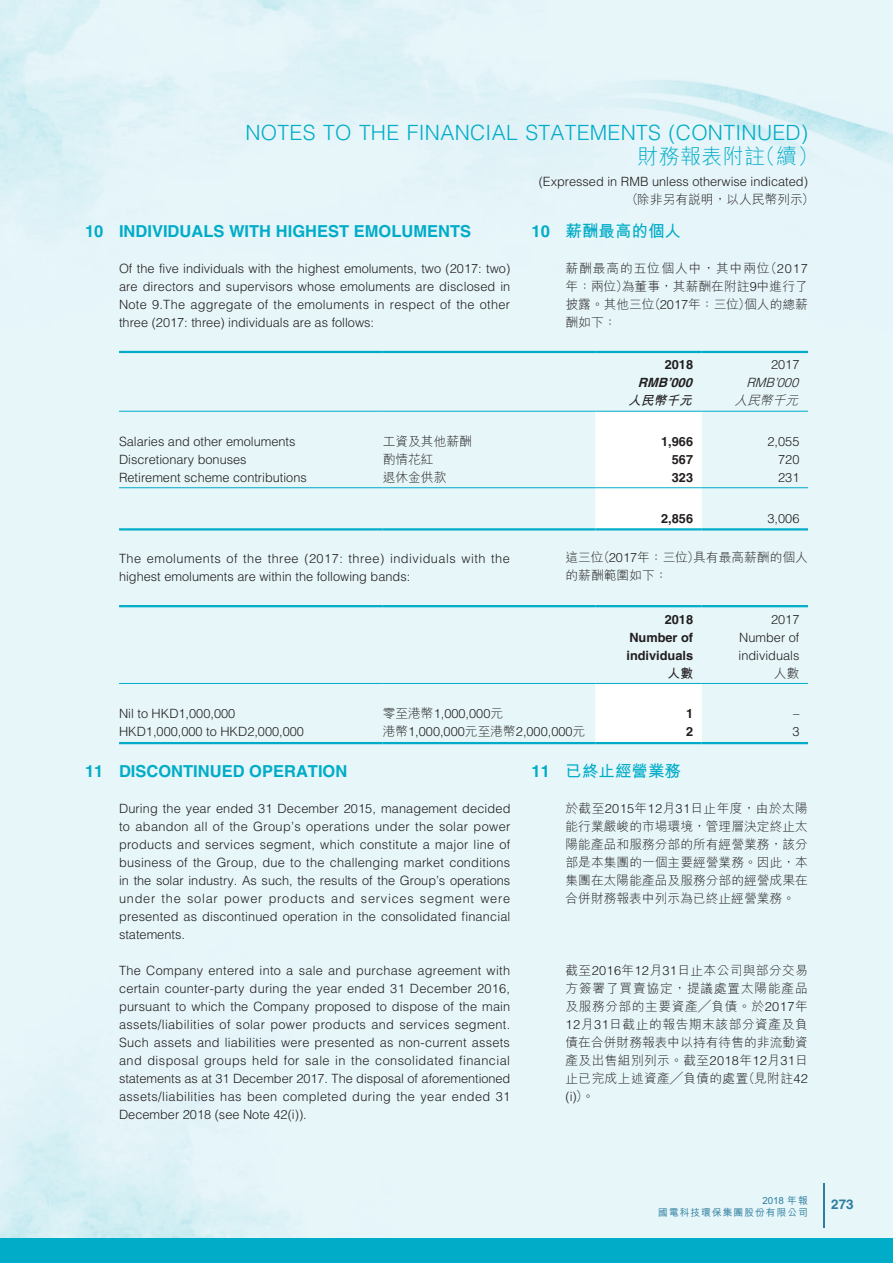
<style>
.page{position:relative;width:893px;height:1263px;background:#e6f6f9}
.page>*{position:absolute;margin:0;border:0;box-sizing:border-box;transform-origin:0 0}
.t1{font:300 21px "Helvetica LT Std";letter-spacing:.015em;color:#00acc8}
.t2{font:300 21px "M Hei HK";letter-spacing:.015em;color:#00acc8}
.t3{font:700 16.5px "Helvetica LT Std";color:#00acc8}
.t4{font:700 16.5px "M Hei HK";color:#00acc8}
.t5{font:700 13.5px "Helvetica LT Std";color:#2d7da0}
.t6{font:300 12.75px/18px "Helvetica LT Std";color:#231f20;text-align:justify}
.t7{font:300 12.75px/18px "M Hei HK";color:#231f20;text-align:justify}
.t8{font:300 12.75px/18px "Helvetica LT Std";letter-spacing:.04em;color:#231f20}
.t9{font:700 12.75px/18px "Helvetica LT Std";color:#231f20}
.t10{font:italic 700 12.75px "Helvetica LT Std";color:#231f20}
.t11{font:italic 300 12.75px "Helvetica LT Std";color:#231f20}
.t12{font:italic 700 12.75px "M Hei HK";color:#231f20}
.t13{font:italic 300 12.75px "M Hei HK";color:#231f20}
.t14{font:700 12.75px "M Hei HK";color:#231f20}
.t15{font:500 9.75px/12px "M Hei HK";letter-spacing:.105em;color:#2d7da0;text-align:right}
.s1{font-family:"Helvetica LT Std"}
.s2{font-family:"M Hei HK"}
</style>
<div class="page">
<div style="left:0;top:1238px;width:893px;height:25px;background:#00acc8"></div>
<hr style="left:824px;top:1183px;width:1px;height:44px;background:#2d7da0">
<div style="left:595px;top:412px;width:107px;height:116px;background:#fff"></div>
<hr style="left:119px;top:351px;width:264px;height:2px;background:#00acc8">
<hr style="left:383px;top:351px;width:212px;height:2px;background:#00acc8">
<hr style="left:595px;top:351px;width:107px;height:2px;background:#00acc8">
<hr style="left:702px;top:351px;width:106px;height:2px;background:#00acc8">
<hr style="left:119px;top:411px;width:264px;height:1px;background:#00acc8">
<hr style="left:383px;top:411px;width:212px;height:1px;background:#00acc8">
<hr style="left:595px;top:411px;width:107px;height:1px;background:#00acc8">
<hr style="left:702px;top:411px;width:106px;height:1px;background:#00acc8">
<hr style="left:119px;top:487px;width:264px;height:1px;background:#00acc8">
<hr style="left:383px;top:487px;width:212px;height:1px;background:#00acc8">
<hr style="left:595px;top:487px;width:107px;height:1px;background:#00acc8">
<hr style="left:702px;top:487px;width:106px;height:1px;background:#00acc8">
<hr style="left:119px;top:528px;width:264px;height:2px;background:#00acc8">
<hr style="left:383px;top:528px;width:212px;height:2px;background:#00acc8">
<hr style="left:595px;top:528px;width:107px;height:2px;background:#00acc8">
<hr style="left:702px;top:528px;width:106px;height:2px;background:#00acc8">
<div style="left:595px;top:684px;width:107px;height:58px;background:#fff"></div>
<hr style="left:119px;top:605px;width:264px;height:2px;background:#00acc8">
<hr style="left:383px;top:605px;width:212px;height:2px;background:#00acc8">
<hr style="left:595px;top:605px;width:107px;height:2px;background:#00acc8">
<hr style="left:702px;top:605px;width:106px;height:2px;background:#00acc8">
<hr style="left:119px;top:683px;width:264px;height:1px;background:#00acc8">
<hr style="left:383px;top:683px;width:212px;height:1px;background:#00acc8">
<hr style="left:595px;top:683px;width:107px;height:1px;background:#00acc8">
<hr style="left:702px;top:683px;width:106px;height:1px;background:#00acc8">
<hr style="left:119px;top:742px;width:264px;height:2px;background:#00acc8">
<hr style="left:383px;top:742px;width:212px;height:2px;background:#00acc8">
<hr style="left:595px;top:742px;width:107px;height:2px;background:#00acc8">
<hr style="left:702px;top:742px;width:106px;height:2px;background:#00acc8">
<h1 class="t1" style="left:245px;top:119px;width:564px">NOTES TO THE FINANCIAL STATEMENTS (CONTINUED)</h1>
<h1 class="t2" style="left:638px;top:145px;width:182px">財務報表附註（續）</h1>
<p class="t3" style="left:85px;top:221px;width:388px">10 INDIVIDUALS WITH HIGHEST EMOLUMENTS</p>
<p class="t6" style="left:119px;top:259px;width:393px">Of the five individuals with the highest emoluments, two (2017: two) are directors and supervisors whose emoluments are disclosed in Note 9.The aggregate of the emoluments in respect of the other three (2017: three) individuals are as follows:</p>
<p class="t6" style="left:539px;top:172px;width:271px">(Expressed in RMB unless otherwise indicated)</p>
<p class="t7" style="left:626px;top:190px;width:190px">（除非另有說明，以人民幣列示）</p>
<p class="t4" style="left:531px;top:219px;width:151px"><span class="s1">10</span> 薪酬最高的個人</p>
<p class="t7" style="left:566px;top:259px;width:244px">薪酬最高的五位個人中，其中兩位（<span class="s1">2017</span>年：兩位）為董事，其薪酬在附註<span class="s1">9</span>中進行了披露。其他三位（<span class="s1">2017</span>年：三位）個人的總薪酬如下：</p>
<p class="t9" style="left:665px;top:356px;width:30px">2018</p>
<p class="t6" style="left:771px;top:356px;width:30px">2017</p>
<p class="t10" style="left:638px;top:375px;width:59px">RMB’000</p>
<p class="t11" style="left:746px;top:375px;width:57px">RMB’000</p>
<p class="t12" style="left:628px;top:391px;width:70px">人民幣千元</p>
<p class="t13" style="left:734px;top:394px;width:69px">人民幣千元</p>
<p class="t6" style="left:119px;top:432px;width:178px">Salaries and other emoluments</p>
<p class="t7" style="left:383px;top:432px;width:91px">工資及其他薪酬</p>
<p class="t9" style="left:661px;top:432px;width:33px">1,966</p>
<p class="t6" style="left:767px;top:432px;width:33px">2,055</p>
<p class="t6" style="left:119px;top:450px;width:129px">Discretionary bonuses</p>
<p class="t7" style="left:383px;top:450px;width:53px">酌情花紅</p>
<p class="t9" style="left:672px;top:450px;width:23px">567</p>
<p class="t6" style="left:778px;top:450px;width:23px">720</p>
<p class="t6" style="left:119px;top:468px;width:189px">Retirement scheme contributions</p>
<p class="t7" style="left:383px;top:468px;width:65px">退休金供款</p>
<p class="t9" style="left:672px;top:468px;width:23px">323</p>
<p class="t6" style="left:778px;top:468px;width:23px">231</p>
<p class="t9" style="left:661px;top:509px;width:33px">2,856</p>
<p class="t6" style="left:767px;top:509px;width:33px">3,006</p>
<p class="t8" style="left:119px;top:550px;width:392px">The emoluments of the three (2017: three) individuals with the highest emoluments are within the following bands:</p>
<p class="t9" style="left:665px;top:610px;width:30px">2018</p>
<p class="t6" style="left:771px;top:610px;width:30px">2017</p>
<p class="t9" style="left:626px;top:628px;width:68px">Number of individuals</p>
<p class="t6" style="left:738px;top:628px;width:62px">Number of individuals</p>
<p class="t14" style="left:668px;top:664px;width:27px">人數</p>
<p class="t7" style="left:774px;top:664px;width:27px">人數</p>
<p class="t6" style="left:119px;top:704px;width:118px">Nil to HKD1,000,000</p>
<p class="t6" style="left:383px;top:704px;width:122px"><span class="s2">零至港幣</span>1,000,000<span class="s2">元</span></p>
<p class="t9" style="left:686px;top:704px;width:9px">1</p>
<p class="t6" style="left:793px;top:704px;width:8px">–</p>
<p class="t6" style="left:119px;top:722px;width:186px">HKD1,000,000 to HKD2,000,000</p>
<p class="t6" style="left:383px;top:722px;width:204px"><span class="s2">港幣</span>1,000,000<span class="s2">元至港幣</span>2,000,000<span class="s2">元</span></p>
<p class="t9" style="left:686px;top:722px;width:9px">2</p>
<p class="t6" style="left:792px;top:722px;width:9px">3</p>
<p class="t3" style="left:85px;top:761px;width:264px">11 DISCONTINUED OPERATION</p>
<p class="t6" style="left:119px;top:799px;width:393px">During the year ended 31 December 2015, management decided to abandon all of the Group’s operations under the solar power products and services segment, which constitute a major line of business of the Group, due to the challenging market conditions in the solar industry. As such, the results of the Group’s operations under the solar power products and services segment were presented as discontinued operation in the consolidated financial statements.</p>
<p class="t6" style="left:119px;top:961px;width:393px">The Company entered into a sale and purchase agreement with certain counter-party during the year ended 31 December 2016, pursuant to which the Company proposed to dispose of the main assets/liabilities of solar power products and services segment.<br>Such assets and liabilities were presented as non-current assets and disposal groups held for sale in the consolidated financial statements as at 31 December 2017. The disposal of aforementioned assets/liabilities has been completed during the year ended 31<br>December 2018 (see Note 42(i)).</p>
<p class="t7" style="left:566px;top:548px;width:244px">這三位（<span class="s1">2017</span>年：三位）具有最高薪酬的個人的薪酬範圍如下：</p>
<p class="t4" style="left:531px;top:759px;width:151px"><span class="s1">11</span> 已終止經營業務</p>
<p class="t7" style="left:566px;top:799px;width:244px">於截至<span class="s1">2015</span>年<span class="s1">12</span>月<span class="s1">31</span>日止年度，由於太陽能行業嚴峻的市場環境，管理層決定終止太陽能產品和服務分部的所有經營業務，該分部是本集團的一個主要經營業務。因此，本集團在太陽能產品及服務分部的經營成果在合併財務報表中列示為已終止經營業務。</p>
<p class="t7" style="left:566px;top:961px;width:244px">截至<span class="s1">2016</span>年<span class="s1">12</span>月<span class="s1">31</span>日止本公司與部分交易方簽署了買賣協定，提議處置太陽能產品及服務分部的主要資產╱負債。於<span class="s1">2017</span>年<span class="s1">12</span>月<span class="s1">31</span>日截止的報告期末該部分資產及負債在合併財務報表中以持有待售的非流動資產及出售組別列示。截至<span class="s1">2018</span>年<span class="s1">12</span>月<span class="s1">31</span>日止已完成上述資產╱負債的處置（見附註<span class="s1">42</span></p>
<p class="t6" style="left:566px;top:1087px;width:31px">(i)<span class="s2">）。</span></p>
<p class="t15" style="left:658px;top:1193px;width:151px">2018 年報<br>國電科技環保集團股份有限公司</p>
<p class="t5" style="left:831px;top:1196px;width:24px">273</p>
</div>
